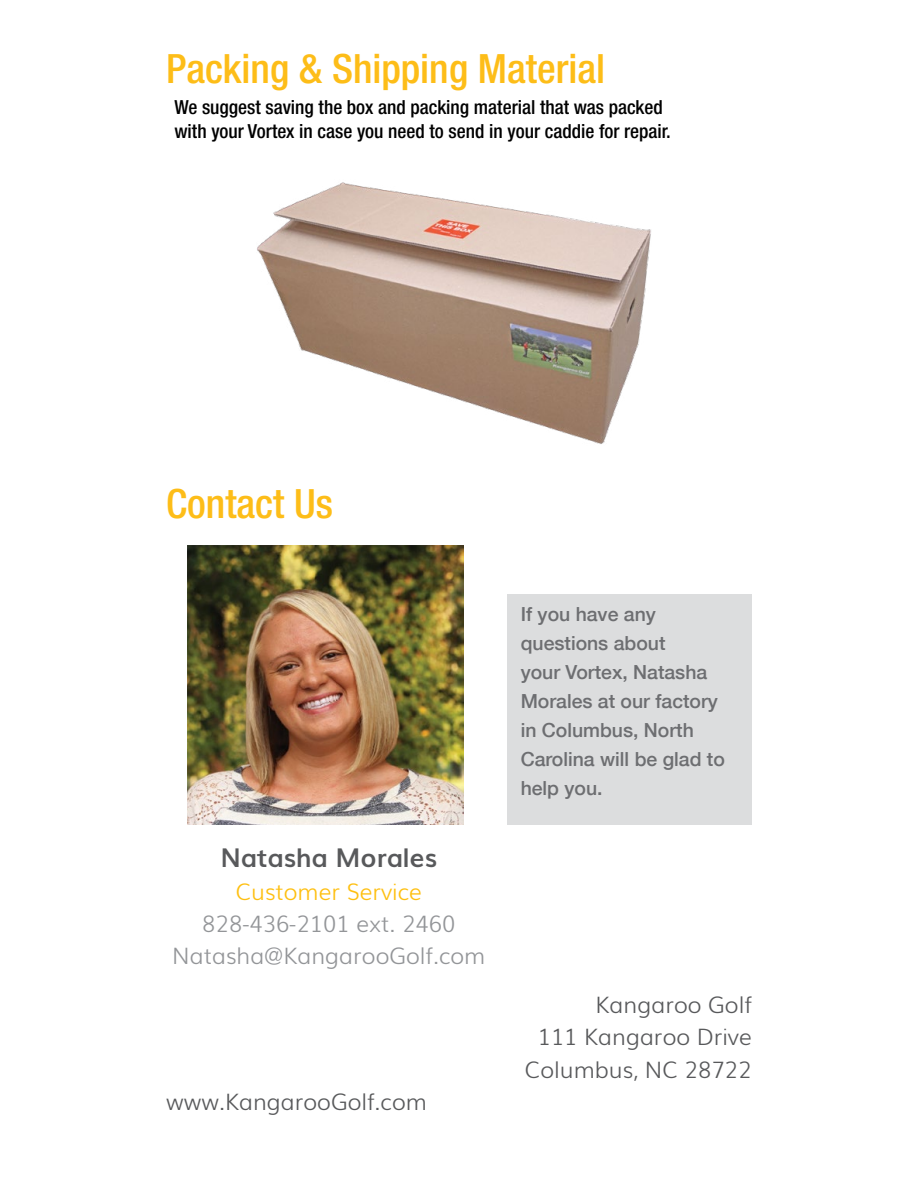
<style>
.page{position:relative;width:918px;height:1188px;background:#fff}
.page>*{position:absolute;margin:0;border:0;box-sizing:border-box;transform-origin:0 0}
.t1{font:500 condensed 40.35px "Helvetica Neue LT Com";color:#fdbd18}
.t2{font:700 25.8px "Muli";color:#58595b}
.t3{font:300 22.65px/32.4px "Muli";color:#58595b;text-align:right}
.t4{font:300 22.65px/32.4px "Muli";color:#939598;text-align:center}
.t5{font:300 22.65px "Muli";color:#febf10}
.t6{font:500 19.35px/29.1px "Helvetica Neue LT Com";color:#6d6e71}
.t7{font:500 condensed 19.35px/23.2px "Helvetica Neue LT Com";color:#000}
</style>
<div class="page">
<div style="left:507px;top:594px;width:245px;height:231px;background:#dcddde"></div>
<img style="left:188px;top:545px;width:275px;height:280px">
<img style="left:257px;top:182px;width:394px;height:262px">
<h1 class="t1" style="left:166px;top:45px;width:440px">Packing &amp; Shipping Material</h1>
<p class="t7" style="left:174px;top:96px;width:498px">We suggest saving the box and packing material that was packed with your Vortex in case you need to send in your caddie for repair.</p>
<h1 class="t1" style="left:166px;top:480px;width:168px">Contact Us</h1>
<h2 class="t2" style="left:220px;top:837px;width:218px">Natasha Morales</h2>
<p class="t5" style="left:236px;top:874px;width:188px">Customer Service</p>
<p class="t4" style="left:172px;top:906px;width:315px">828-436-2101 ext. 2460<br>Natasha@KangarooGolf.com</p>
<p class="t3" style="left:166px;top:1084px;width:262px">www.KangarooGolf.com</p>
<p class="t6" style="left:521px;top:599px;width:206px">If you have any questions about<br>your Vortex, Natasha<br>Morales at our factory in Columbus, North<br>Carolina will be glad to help you.</p>
<p class="t3" style="left:525px;top:987px;width:228px">Kangaroo Golf<br>111 Kangaroo Drive<br>Columbus, NC 28722</p>
</div>
